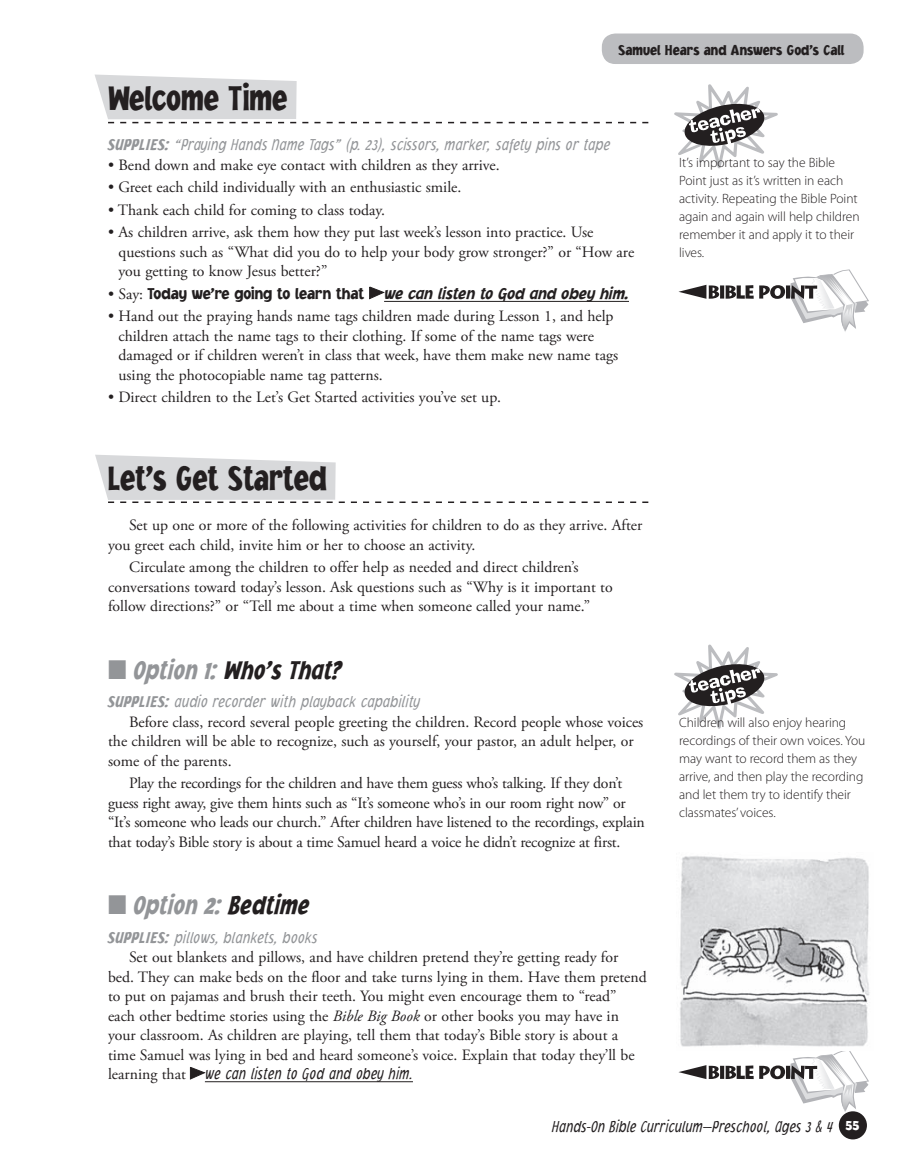
<style>
.page{position:relative;width:905px;height:1175px;background:#fff}
.page>*{position:absolute;margin:0;border:0;box-sizing:border-box;transform-origin:0 0}
.t1{font:900 36px "Jacoby Cond ICG";color:#231f20;scale:.9 1}
.t2{font:italic 900 27px "Jacoby Cond ICG";color:#231f20;scale:.9 1}
.t3{font:italic 900 27px "Jacoby Cond ICG";color:#939598;scale:.9 1}
.t4{font:italic 300 16.5px "Jacoby Cond ICG";color:#939598;scale:.95 1}
.t5{font:italic 300 16.5px "Jacoby Cond ICG";color:#231f20;scale:.9 1}
.t6{font:italic 900 16.5px "Jacoby ICG";color:#231f20;scale:.9 1}
.t7{font:15.75px/19.5px "Adobe Garamond Pro";color:#231f20}
.t8{font:900 15px "Jacoby Cond ICG";color:#231f20}
.t9{font:300 13.5px/18px "Myriad Pro";letter-spacing:-.005em;color:#231f20}
.s1{font-weight:900}
.s2{font-family:"Adobe Garamond Pro";font-weight:400;font-style:normal;font-size:15.75px}
.s3{font-style:normal}
.s4{color:#939598}
.s5{color:#231f20}
.s6{font-style:italic}
.s7{font-weight:900;font-style:normal;font-size:15px;color:#fff}
</style>
<div class="page">
<div style="left:602px;top:34px;width:261px;height:30px;background:#bcbdc0;border-radius:14px"></div>
<div style="left:838px;top:1111px;width:28px;height:28px;background:#231f20;border-radius:50%"></div>
<svg style="left:674px;top:644px;width:104px;height:85px"></svg>
<svg style="left:95px;top:74px;width:553px;height:49px"></svg>
<hr style="left:384px;top:301px;width:245px;height:1px;background:#231f20">
<svg style="left:95px;top:454px;width:553px;height:49px"></svg>
<hr style="left:205px;top:1081px;width:208px;height:1px;background:#231f20">
<svg style="left:369px;top:286px;width:15px;height:13px"></svg>
<svg style="left:190px;top:1067px;width:15px;height:12px"></svg>
<svg style="left:759px;top:269px;width:110px;height:63px"></svg>
<svg style="left:678px;top:285px;width:75px;height:14px"></svg>
<svg style="left:759px;top:1051px;width:110px;height:62px"></svg>
<svg style="left:678px;top:1065px;width:75px;height:14px"></svg>
<svg style="left:674px;top:84px;width:104px;height:85px"></svg>
<img style="left:680px;top:856px;width:190px;height:191px">
<p class="t8" style="left:618px;top:41px;width:228px">Samuel Hears and Answers God’s Call</p>
<h1 class="t1" style="left:108px;top:76px;width:201px">Welcome Time</h1>
<p class="t4" style="left:108px;top:135px;width:530px"><span class="s1">SUPPLIES:</span> “Praying Hands Name Tags” (p. 23), scissors, marker, safety pins or tape</p>
<p class="t7" style="left:108px;top:156px;width:393px">• Bend down and make eye contact with children as they arrive.</p>
<p class="t7" style="left:108px;top:178px;width:355px">• Greet each child individually with an enthusiastic smile.</p>
<p class="t7" style="left:108px;top:201px;width:278px">• Thank each child for coming to class today.</p>
<p class="t7" style="left:118px;top:223px;width:517px;text-indent:-10px">• As children arrive, ask them how they put last week’s lesson into practice. Use questions such as “What did you do to help your body grow stronger?” or “How are you getting to know Jesus better?”</p>
<p class="t6" style="left:108px;top:283px;width:580px"><span class="s2">• Say:</span> <span class="s3">Today we’re going to learn that</span> we can listen to God and obey him.</p>
<p class="t7" style="left:118px;top:307px;width:501px;text-indent:-10px">• Hand out the praying hands name tags children made during Lesson 1, and help children attach the name tags to their clothing. If some of the name tags were damaged or if children weren’t in class that week, have them make new name tags using the photocopiable name tag patterns.</p>
<p class="t7" style="left:108px;top:388px;width:394px">• Direct children to the Let’s Get Started activities you’ve set up.</p>
<h1 class="t1" style="left:108px;top:455px;width:244px">Let’s Get Started</h1>
<p class="t7" style="left:108px;top:516px;width:536px;text-indent:21px">Set up one or more of the following activities for children to do as they arrive. After you greet each child, invite him or her to choose an activity.</p>
<p class="t7" style="left:108px;top:558px;width:506px;text-indent:21px">Circulate among the children to offer help as needed and direct children’s conversations toward today’s lesson. Ask questions such as “Why is it important to follow directions?” or “Tell me about a time when someone called your name.”</p>
<h2 class="t2" style="left:108px;top:653px;width:261px"><span class="s4">■ Option 1:</span> Who’s That?</h2>
<p class="t4" style="left:108px;top:692px;width:330px"><span class="s1">SUPPLIES:</span> audio recorder with playback capability</p>
<p class="t7" style="left:108px;top:712px;width:537px;text-indent:21px">Before class, record several people greeting the children. Record people whose voices the children will be able to recognize, such as yourself, your pastor, an adult helper, or some of the parents.</p>
<p class="t7" style="left:108px;top:774px;width:538px;text-indent:21px">Play the recordings for the children and have them guess who’s talking. If they don’t guess right away, give them hints such as “It’s someone who’s in our room right now” or “It’s someone who leads our church.” After children have listened to the recordings, explain that today’s Bible story is about a time Samuel heard a voice he didn’t recognize at first.</p>
<h2 class="t3" style="left:108px;top:888px;width:226px">■ Option 2: <span class="s5">Bedtime</span></h2>
<p class="t4" style="left:108px;top:927px;width:222px"><span class="s1">SUPPLIES:</span> pillows, blankets, books</p>
<p class="t7" style="left:108px;top:948px;width:540px;text-indent:21px">Set out blankets and pillows, and have children pretend they’re getting ready for bed. They can make beds on the floor and take turns lying in them. Have them pretend to put on pajamas and brush their teeth. You might even encourage them to “read” each other bedtime stories using the <span class="s6">Bible Big Book</span> or other books you may have in your classroom. As children are playing, tell them that today’s Bible story is about a time Samuel was lying in bed and heard someone’s voice. Explain that today they’ll be</p>
<p class="t5" style="left:108px;top:1064px;width:340px"><span class="s2">learning that</span> we can listen to God and obey him.</p>
<p class="t9" style="left:679px;top:153px;width:182px">It’s important to say the Bible<br>Point just as it’s written in each activity. Repeating the Bible Point again and again will help children remember it and apply it to their lives.</p>
<p class="t9" style="left:679px;top:713px;width:188px">Children will also enjoy hearing recordings of their own voices. You may want to record them as they arrive, and then play the recording and let them try to identify their classmates’ voices.</p>
<p class="t5" style="left:552px;top:1116px;width:343px">Hands-On Bible Curriculum—Preschool, Ages 3 &amp; 4 <span class="s7">55</span></p>
</div>
